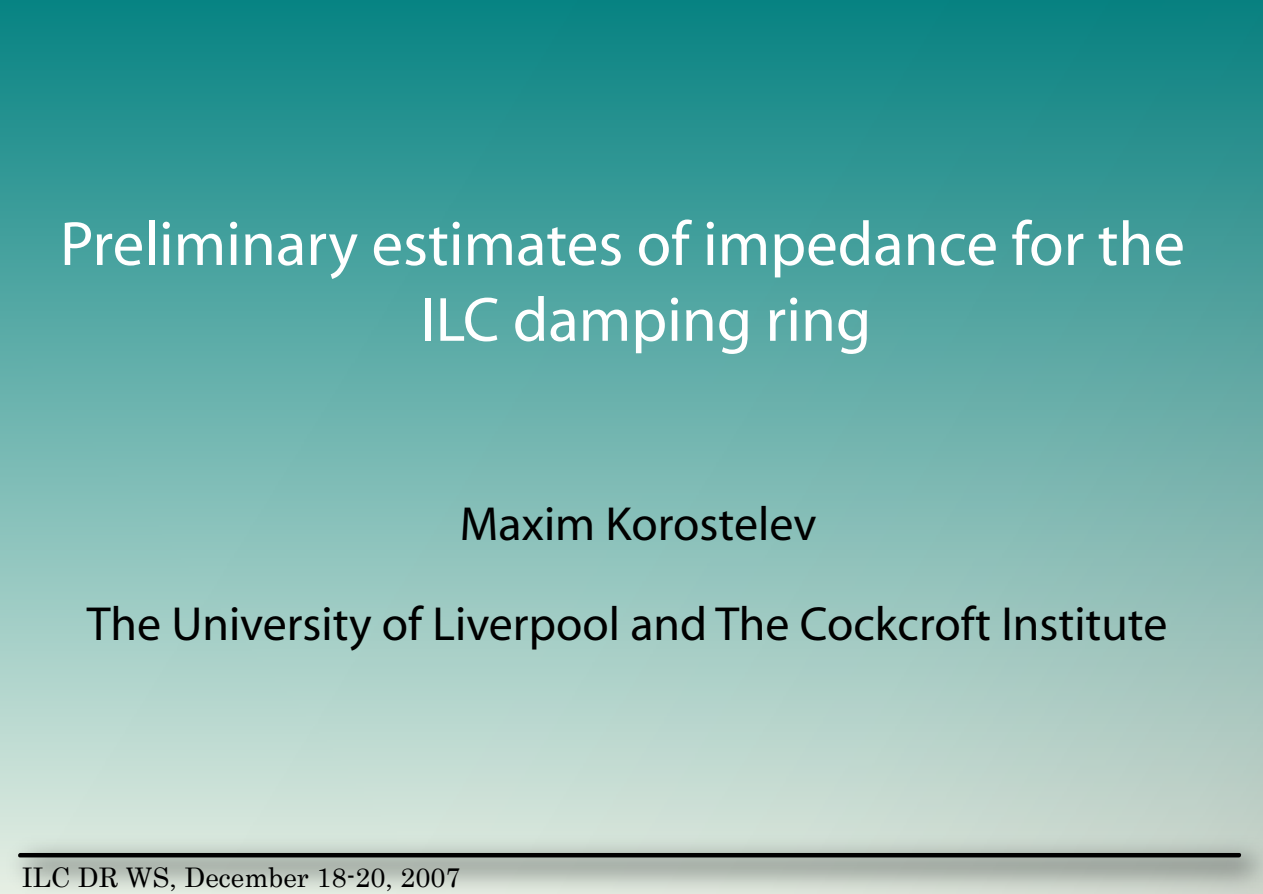
<style>
.page{position:relative;width:1263px;height:894px;background:#fff}
.page>*{position:absolute;margin:0;border:0;box-sizing:border-box;transform-origin:0 0}
.t1{font:63px/75.8px "Myriad";color:#fff}
.t2{font:48px/99px "Myriad";color:#000;text-align:center}
.t3{font:27px "Century";color:#000}
</style>
<div class="page">
<img style="left:0;top:0;width:1263px;height:830px">
<img style="left:0;top:830px;width:1263px;height:63px">
<svg style="left:17px;top:852px;width:1225px;height:5px;background:#242725"></svg>
<h1 class="t1" style="left:421px;top:209px;width:766px;text-indent:-361px">Preliminary estimates of impedance for the<br>ILC damping ring</h1>
<p class="t2" style="left:87px;top:477px;width:1082px">Maxim Korostelev<br>The University of Liverpool and The Cockcroft Institute</p>
<p class="t3" style="left:22px;top:853px;width:440px">ILC DR WS, December 18-20, 2007</p>
</div>
